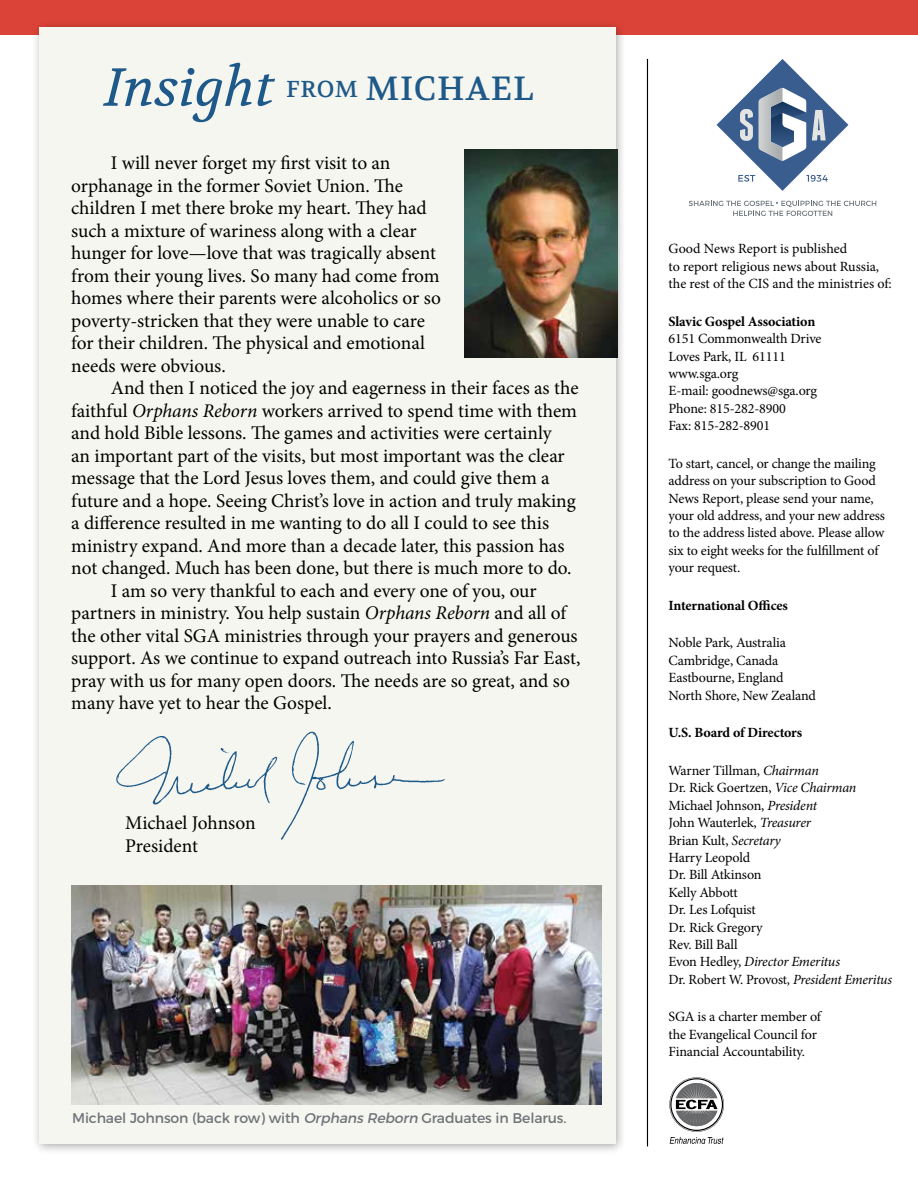
<style>
.page{position:relative;width:918px;height:1188px;background:#fff}
.page>*{position:absolute;margin:0;border:0;box-sizing:border-box;transform-origin:0 0}
.t1{font:italic 53.4px "Volkhov";color:#1e5989}
.t2{font:33.3px "Volkhov";letter-spacing:.03em;color:#1e5989}
.t3{font:19.35px/22.5px "Minion Pro";letter-spacing:-.005em;color:#000}
.t4{font:14.1px/17.4px "Minion Pro";letter-spacing:-.01em;color:#000}
.t5{font:700 14.1px "Minion Pro";letter-spacing:-.01em;color:#000}
.t6{font:14.1px "Montserrat";letter-spacing:-.01em;color:#6f747a}
.s1{font-size:22.95px}
.s2{font-style:italic}
</style>
<div class="page">
<div style="left:0;top:0;width:918px;height:35px;background:#dc4338"></div>
<hr style="left:647px;top:59px;width:1px;height:1087px;background:#000">
<svg style="left:717px;top:59px;width:131px;height:132px"></svg>
<svg style="left:689px;top:201px;width:187px;height:15px"></svg>
<svg style="left:669px;top:1077px;width:55px;height:67px"></svg>
<div style="left:32px;top:19px;width:595px;height:1136px;background:#000;opacity:.35"></div>
<div style="left:39px;top:27px;width:576px;height:1117px;background:#f5f6ef"></div>
<img style="left:464px;top:150px;width:153px;height:208px">
<img style="left:116px;top:731px;width:329px;height:109px">
<img style="left:71px;top:886px;width:531px;height:218px">
<h1 class="t1" style="left:104px;top:54px;width:172px">Insight</h1>
<h2 class="t2" style="left:286px;top:67px;width:249px"><span class="s1">FROM</span> MICHAEL</h2>
<p class="t3" style="left:71px;top:152px;width:371px;text-indent:39px">I will never forget my first visit to an orphanage in the former Soviet Union. The children I met there broke my heart. They had such a mixture of wariness along with a clear hunger for love—love that was tragically absent from their young lives. So many had come from homes where their parents were alcoholics or so poverty-stricken that they were unable to care for their children. The physical and emotional needs were obvious.</p>
<p class="t3" style="left:111px;top:377px;width:469px">And then I noticed the joy and eagerness in their faces as the</p>
<p class="t3" style="left:71px;top:400px;width:507px">faithful <span class="s2">Orphans Reborn</span> workers arrived to spend time with them</p>
<p class="t3" style="left:71px;top:422px;width:482px">and hold Bible lessons. The games and activities were certainly</p>
<p class="t3" style="left:71px;top:445px;width:495px">an important part of the visits, but most important was the clear</p>
<p class="t3" style="left:71px;top:467px;width:480px">message that the Lord Jesus loves them, and could give them a</p>
<p class="t3" style="left:71px;top:490px;width:506px">future and a hope. Seeing Christ’s love in action and truly making</p>
<p class="t3" style="left:71px;top:512px;width:479px">a difference resulted in me wanting to do all I could to see this</p>
<p class="t3" style="left:71px;top:535px;width:495px">ministry expand. And more than a decade later, this passion has</p>
<p class="t3" style="left:71px;top:557px;width:502px">not changed. Much has been done, but there is much more to do.</p>
<p class="t3" style="left:111px;top:580px;width:428px">I am so very thankful to each and every one of you, our</p>
<p class="t3" style="left:71px;top:602px;width:497px">partners in ministry. You help sustain <span class="s2">Orphans Reborn</span> and all of</p>
<p class="t3" style="left:71px;top:625px;width:508px">the other vital SGA ministries through your prayers and generous</p>
<p class="t3" style="left:71px;top:647px;width:511px">support. As we continue to expand outreach into Russia’s Far East,</p>
<p class="t3" style="left:71px;top:670px;width:500px">pray with us for many open doors. The needs are so great, and so</p>
<p class="t3" style="left:71px;top:692px;width:262px">many have yet to hear the Gospel.</p>
<p class="t3" style="left:125px;top:812px;width:132px">Michael Johnson<br>President</p>
<p class="t6" style="left:72px;top:1110px;width:496px">Michael Johnson (back row) with <span class="s2">Orphans Reborn</span> Graduates in Belarus.</p>
<p class="t4" style="left:669px;top:240px;width:225px">Good News Report is published<br>to report religious news about Russia, the rest of the CIS and the ministries of:</p>
<p class="t5" style="left:669px;top:311px;width:148px">Slavic Gospel Association</p>
<p class="t4" style="left:669px;top:330px;width:155px">6151 Commonwealth Drive<br>Loves Park, IL 61111 www.sga.org<br>E-mail: goodnews@sga.org<br>Phone: 815-282-8900<br>Fax: 815-282-8901</p>
<p class="t4" style="left:669px;top:455px;width:218px">To start, cancel, or change the mailing address on your subscription to Good News Report, please send your name, your old address, and your new address to the address listed above. Please allow six to eight weeks for the fulfillment of your request.</p>
<p class="t5" style="left:669px;top:595px;width:121px">International Offices</p>
<p class="t4" style="left:669px;top:634px;width:149px">Noble Park, Australia<br>Cambridge, Canada<br>Eastbourne, England<br>North Shore, New Zealand</p>
<p class="t5" style="left:669px;top:723px;width:135px">U.S. Board of Directors</p>
<p class="t4" style="left:669px;top:762px;width:225px">Warner Tillman, <span class="s2">Chairman<br></span>Dr. Rick Goertzen, <span class="s2">Vice Chairman<br></span>Michael Johnson, <span class="s2">President<br></span>John Wauterlek, <span class="s2">Treasurer<br></span>Brian Kult, <span class="s2">Secretary<br></span>Harry Leopold<br>Dr. Bill Atkinson<br>Kelly Abbott<br>Dr. Les Lofquist<br>Dr. Rick Gregory<br>Rev. Bill Ball<br>Evon Hedley, <span class="s2">Director Emeritus<br></span>Dr. Robert W. Provost, <span class="s2">President Emeritus</span></p>
<p class="t4" style="left:669px;top:1008px;width:154px">SGA is a charter member of the Evangelical Council for<br>Financial Accountability.</p>
</div>
